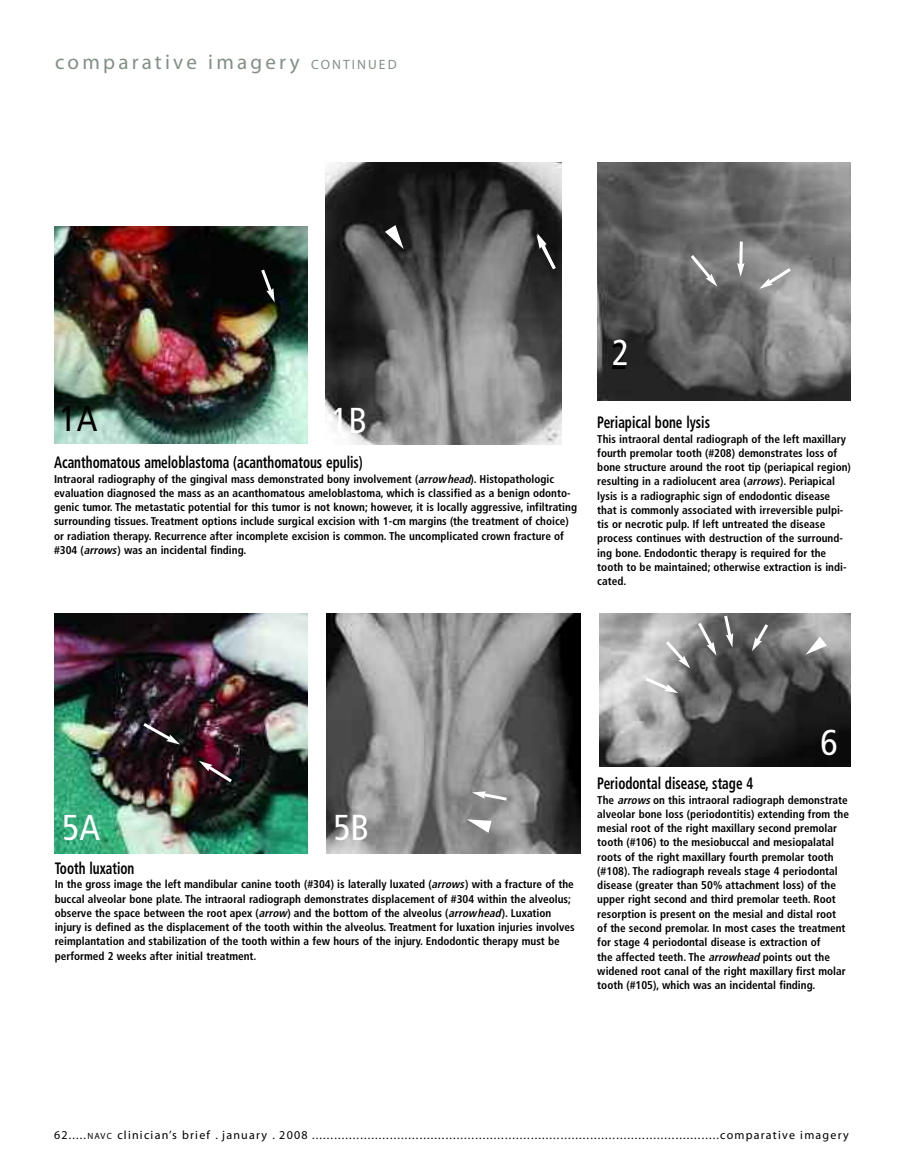
<style>
.page{position:relative;width:905px;height:1175px;background:#fff}
.page>*{position:absolute;margin:0;border:0;box-sizing:border-box;transform-origin:0 0}
.t1{font:condensed 36px "Frutiger";color:#fff}
.t2{font:condensed 36px "Frutiger";color:#000}
.t3{font:21px "Myriad";letter-spacing:.155em;color:#829086}
.t4{font:700 condensed 16.5px "Frutiger";color:#000;scale:.8 1}
.t5{font:12px "Myriad";letter-spacing:.105em;color:#000}
.t6{font:700 condensed 11.25px/14.2px "Frutiger";color:#000}
.s1{font-size:13.5px}
.s2{font-style:italic}
.s3{font-size:9px}
</style>
<div class="page">
<img style="left:599px;top:613px;width:251px;height:153px">
<svg style="left:805px;top:636px;width:21px;height:18px"></svg>
<svg style="left:642px;top:675px;width:36px;height:18px"></svg>
<svg style="left:662px;top:619px;width:54px;height:49px;background:#9b9b9b"></svg>
<svg style="left:722px;top:613px;width:11px;height:34px"></svg>
<svg style="left:751px;top:621px;width:20px;height:30px"></svg>
<img style="left:326px;top:613px;width:254px;height:240px">
<img style="left:54px;top:613px;width:254px;height:240px">
<img style="left:597px;top:162px;width:253px;height:238px">
<img style="left:54px;top:226px;width:254px;height:217px">
<img style="left:326px;top:162px;width:235px;height:283px">
<svg style="left:259px;top:266px;width:15px;height:36px"></svg>
<svg style="left:536px;top:233px;width:22px;height:40px"></svg>
<svg style="left:385px;top:225px;width:19px;height:24px"></svg>
<svg style="left:687px;top:252px;width:30px;height:35px"></svg>
<svg style="left:737px;top:238px;width:7px;height:163px"></svg>
<svg style="left:759px;top:265px;width:35px;height:24px"></svg>
<svg style="left:140px;top:720px;width:40px;height:24px"></svg>
<svg style="left:199px;top:760px;width:36px;height:25px"></svg>
<svg style="left:472px;top:791px;width:38px;height:11px"></svg>
<svg style="left:466px;top:819px;width:25px;height:13px"></svg>
<h2 class="t3" style="left:55px;top:54px;width:343px">comparative imagery <span class="s1">CONTINUED</span></h2>
<h1 class="t2" style="left:60px;top:403px;width:39px">1A</h1>
<h3 class="t4" style="left:54px;top:456px;width:387px">Acanthomatous ameloblastoma (acanthomatous epulis)</h3>
<p class="t6" style="left:54px;top:472px;width:524px">Intraoral radiography of the gingival mass demonstrated bony involvement (<span class="s2">arrowhead</span>). Histopathologic evaluation diagnosed the mass as an acanthomatous ameloblastoma, which is classified as a benign odonto&shy;genic tumor. The metastatic potential for this tumor is not known; however, it is locally aggressive, infiltrating surrounding tissues. Treatment options include surgical excision with 1-cm margins (the treatment of choice) or radiation therapy. Recurrence after incomplete excision is common. The uncomplicated crown fracture of #304 (<span class="s2">arrows</span>) was an incidental finding.</p>
<h1 class="t1" style="left:331px;top:406px;width:37px">1B</h1>
<h1 class="t1" style="left:612px;top:337px;width:19px">2</h1>
<h3 class="t4" style="left:597px;top:416px;width:142px">Periapical bone lysis</h3>
<p class="t6" style="left:597px;top:432px;width:255px">This intraoral dental radiograph of the left maxillary fourth premolar tooth (#208) demonstrates loss of bone structure around the root tip (periapical region) resulting in a radiolucent area (<span class="s2">arrows</span>). Periapical lysis is a radiographic sign of endodontic disease that is commonly associated with irreversible pulpi&shy;tis or necrotic pulp. If left untreated the disease process continues with destruction of the surround&shy;ing bone. Endodontic therapy is required for the tooth to be maintained; otherwise extraction is indi&shy;cated.</p>
<h1 class="t1" style="left:62px;top:813px;width:39px">5A</h1>
<h1 class="t1" style="left:333px;top:813px;width:37px">5B</h1>
<h3 class="t4" style="left:55px;top:861px;width:101px">Tooth luxation</h3>
<p class="t6" style="left:55px;top:878px;width:521px">In the gross image the left mandibular canine tooth (#304) is laterally luxated (<span class="s2">arrows</span>) with a fracture of the buccal alveolar bone plate. The intraoral radiograph demonstrates displacement of #304 within the alveolus; observe the space between the root apex (<span class="s2">arrow</span>) and the bottom of the alveolus (<span class="s2">arrowhead</span>). Luxation injury is defined as the displacement of the tooth within the alveolus. Treatment for luxation injuries involves reimplantation and stabilization of the tooth within a few hours of the injury. Endodontic therapy must be performed 2 weeks after initial treatment.</p>
<h1 class="t1" style="left:820px;top:728px;width:19px">6</h1>
<h3 class="t4" style="left:597px;top:777px;width:196px">Periodontal disease, stage 4</h3>
<p class="t6" style="left:597px;top:793px;width:253px">The <span class="s2">arrows</span>on this intraoral radiograph demonstrate alveolar bone loss (periodontitis) extending from the mesial root of the right maxillary second premolar tooth (#106) to the mesiobuccal and mesiopalatal roots of the right maxillary fourth premolar tooth (#108). The radiograph reveals stage 4 periodontal disease (greater than 50% attachment loss) of the upper right second and third premolar teeth. Root resorption is present on the mesial and distal root<br>of the second premolar. In most cases the treatment for stage 4 periodontal disease is extraction of<br>the affected teeth. The <span class="s2">arrowhead</span>points out the widened root canal of the right maxillary first molar tooth (#105), which was an incidental finding.</p>
<p class="t5" style="left:54px;top:1129px;width:796px">62.....<span class="s3">NAVC</span> clinician’s brief . january . 2008 ..............................................................................................................comparative imagery</p>
</div>
